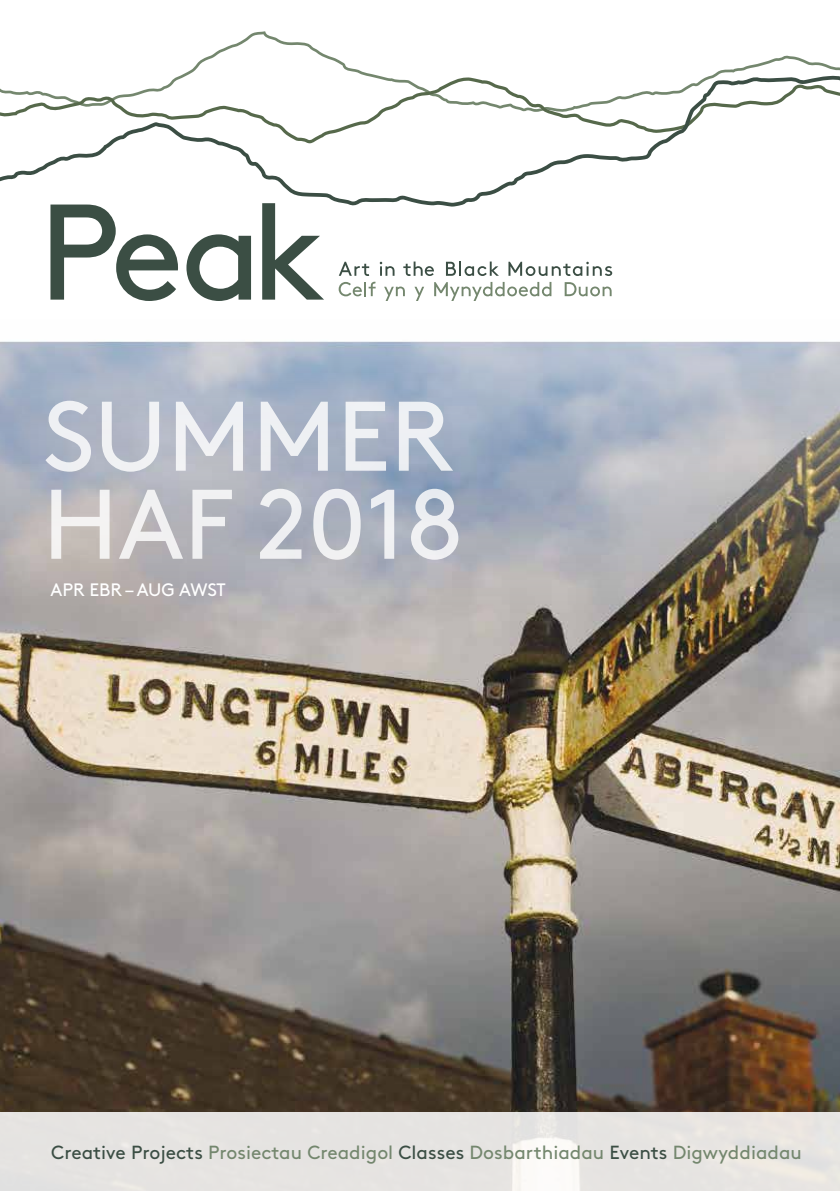
<style>
.page{position:relative;width:840px;height:1191px;background:#fff}
.page>*{position:absolute;margin:0;border:0;box-sizing:border-box;transform-origin:0 0}
.t1{font:98.6px/88px "Brown";color:#fff}
.t2{font:19px "Brown";color:#74876e}
.t3{font:18px "Brown";color:#fff}
.s1{color:#3b4e44}
</style>
<div class="page">
<img style="left:0;top:341px;width:839px;height:771px">
<div style="left:0;top:1112px;width:839px;height:79px;background:#e6e4e1"></div>
<svg style="left:50px;top:206px;width:128px;height:95px"></svg>
<svg style="left:186px;top:234px;width:65px;height:67px"></svg>
<svg style="left:262px;top:206px;width:62px;height:94px"></svg>
<svg style="left:338px;top:262px;width:31px;height:14px"></svg>
<svg style="left:379px;top:262px;width:15px;height:14px"></svg>
<svg style="left:403px;top:261px;width:30px;height:15px"></svg>
<svg style="left:446px;top:261px;width:52px;height:15px"></svg>
<svg style="left:508px;top:262px;width:104px;height:14px"></svg>
<svg style="left:338px;top:282px;width:37px;height:14px"></svg>
<svg style="left:384px;top:286px;width:20px;height:15px"></svg>
<svg style="left:414px;top:287px;width:10px;height:14px"></svg>
<svg style="left:434px;top:282px;width:117px;height:19px"></svg>
<svg style="left:564px;top:282px;width:47px;height:14px"></svg>
<svg style="left:182px;top:31px;width:657px;height:44px"></svg>
<svg style="left:0;top:75px;width:839px;height:131px"></svg>
<h1 class="t1" style="left:42px;top:384px;width:422px">SUMMER<br>HAF 2018</h1>
<p class="t3" style="left:50px;top:576px;width:177px">APR EBR – AUG AWST</p>
<p class="t2" style="left:51px;top:1137px;width:751px"><span class="s1">Creative Projects</span> Prosiectau Creadigol <span class="s1">Classes</span> Dosbarthiadau <span class="s1">Events</span> Digwyddiadau</p>
</div>
